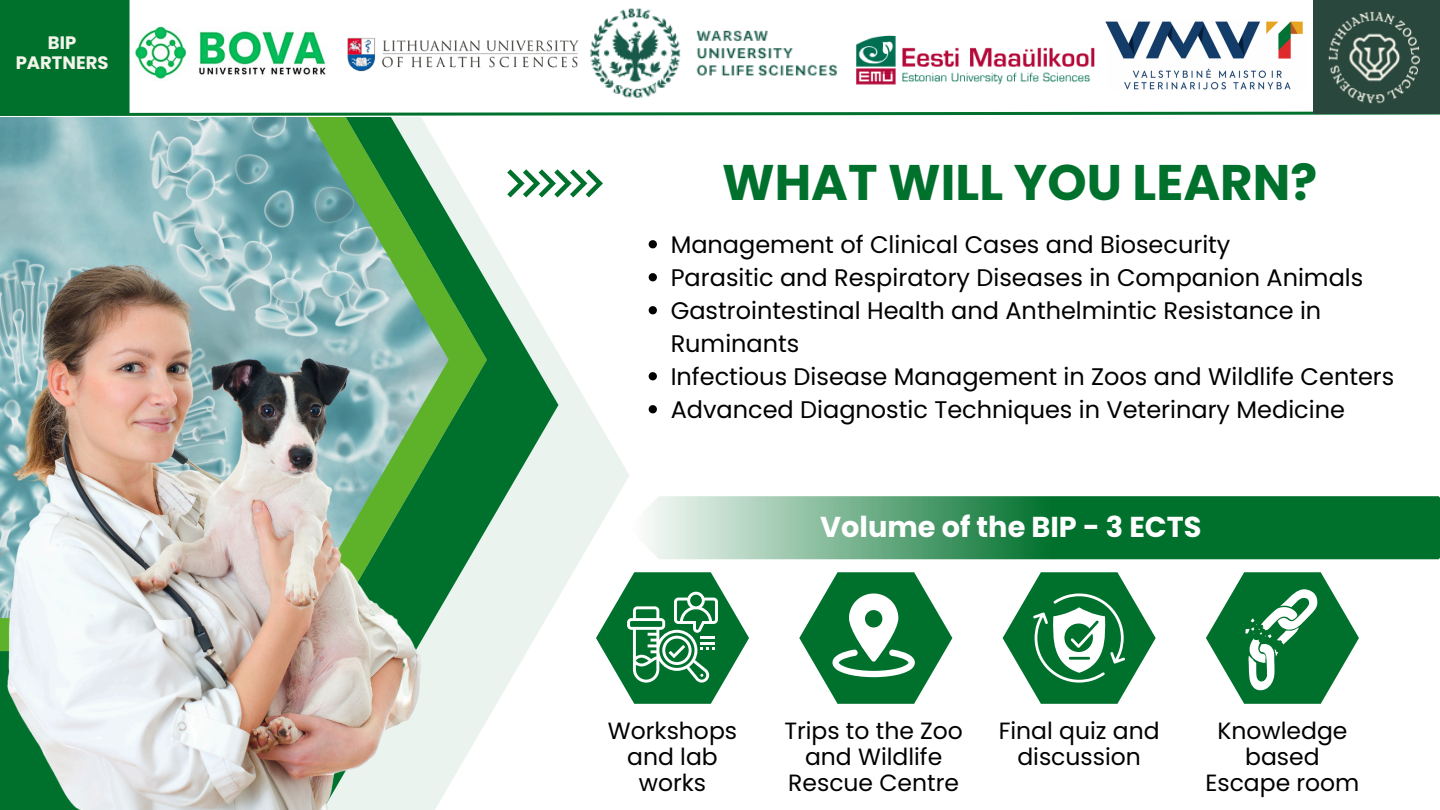
<style>
.page{position:relative;width:1440px;height:810px;background:#fff}
.page>*{position:absolute;margin:0;border:0;box-sizing:border-box;transform-origin:0 0}
.t1{font:700 50px "Poppins";color:#00712d}
.t2{font:700 28.8px "Poppins";color:#fff}
.t3{font:24px/33px "Poppins";color:#000}
.t4{font:23.5px/26.2px "Poppins";color:#000;text-align:center}
.t5{font:700 18px/20.2px "Poppins";color:#f4f4eb;text-align:center}
</style>
<div class="page">
<svg style="left:663px;top:496px;width:777px;height:63px;background:#3b925d"></svg>
<svg style="left:1003px;top:572px;width:153px;height:132px"></svg>
<svg style="left:507px;top:169px;width:96px;height:29px"></svg>
<svg style="left:1206px;top:572px;width:153px;height:132px"></svg>
<svg style="left:799px;top:572px;width:153px;height:132px"></svg>
<svg style="left:663px;top:572px;width:86px;height:132px"></svg>
<svg style="left:0;top:118px;width:487px;height:118px;background:#84b6a9"></svg>
<svg style="left:0;top:0;width:1440px;height:118px"></svg>
<img style="left:0;top:236px;width:663px;height:574px">
<h1 class="t5" style="left:16px;top:33px;width:94px">BIP<br>PARTNERS</h1>
<p class="t1" style="left:722px;top:148px;width:597px">WHAT WILL YOU LEARN?</p>
<p class="t3" style="left:671px;top:228px;width:561px">Management of Clinical Cases and Biosecurity</p>
<p class="t3" style="left:671px;top:261px;width:694px">Parasitic and Respiratory Diseases in Companion Animals</p>
<p class="t3" style="left:671px;top:294px;width:652px">Gastrointestinal Health and Anthelmintic Resistance in<br>Ruminants</p>
<p class="t3" style="left:671px;top:360px;width:725px">Infectious Disease Management in Zoos and Wildlife Centers</p>
<p class="t3" style="left:671px;top:393px;width:676px">Advanced Diagnostic Techniques in Veterinary Medicine</p>
<p class="t2" style="left:820px;top:507px;width:383px">Volume of the BIP - 3 ECTS</p>
<p class="t4" style="left:608px;top:717px;width:131px">Workshops and lab works</p>
<p class="t4" style="left:784px;top:717px;width:180px">Trips to the Zoo and Wildlife<br>Rescue Centre</p>
<p class="t4" style="left:999px;top:717px;width:162px">Final quiz and discussion</p>
<p class="t4" style="left:1205px;top:717px;width:156px">Knowledge based<br>Escape room</p>
</div>
